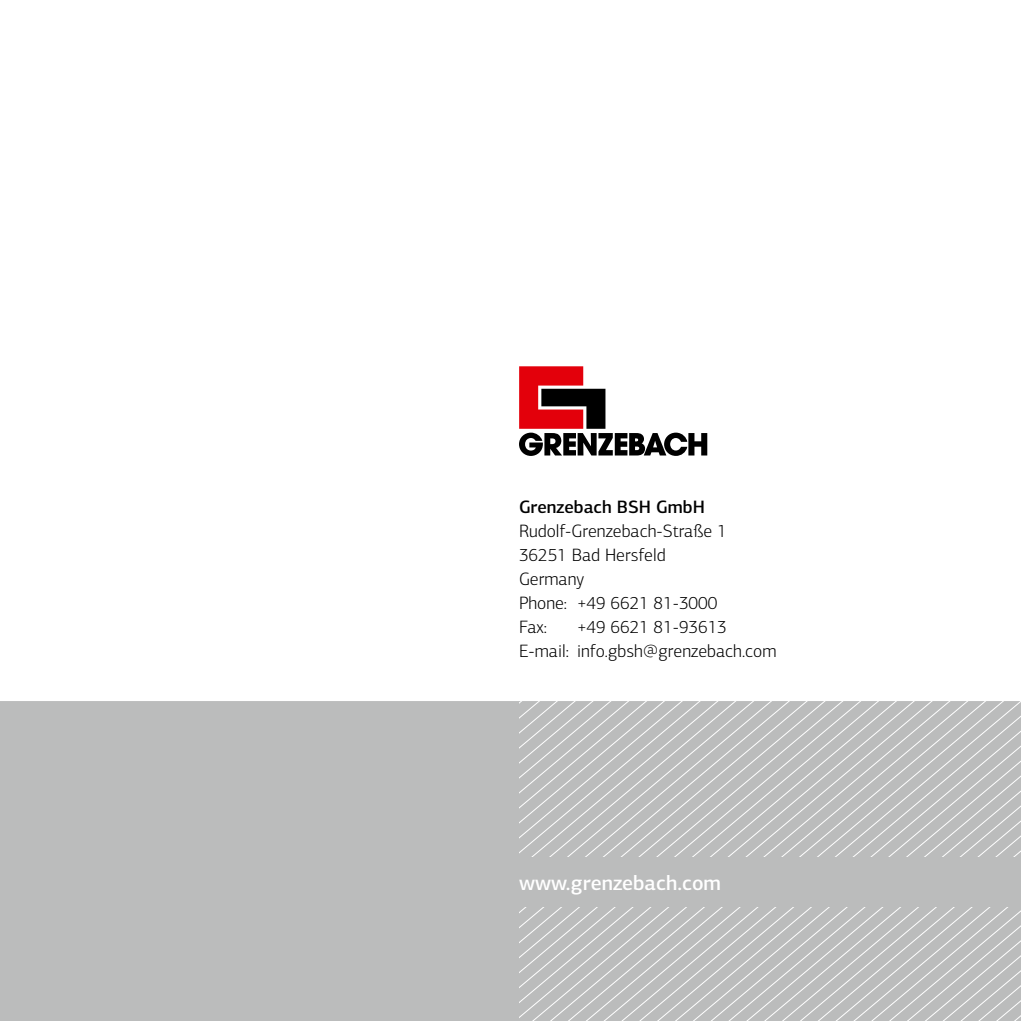
<style>
.page{position:relative;width:1021px;height:1021px;background:#fff}
.page>*{position:absolute;margin:0;border:0;box-sizing:border-box;transform-origin:0 0}
.t1{font:500 21px "PF Centro Sans Pro";color:#fff}
.t2{font:300 18px/24px "PF Centro Sans Pro";color:#000}
.t3{font:500 18px "PF Centro Sans Pro";color:#000}
</style>
<div class="page">
<div style="left:0;top:701px;width:1020px;height:319px;background:#bbbcbc"></div>
<svg style="left:519px;top:701px;width:501px;height:155px;background:#c0c1c1"></svg>
<svg style="left:519px;top:907px;width:501px;height:113px;background:#c0c1c1"></svg>
<svg style="left:519px;top:366px;width:188px;height:90px"></svg>
<p class="t3" style="left:519px;top:496px;width:187px">Grenzebach BSH GmbH</p>
<p class="t2" style="left:519px;top:519px;width:209px">Rudolf-Grenzebach-Straße 1<br>36251 Bad Hersfeld<br>Germany<br>Phone: +49 6621 81-3000<br>Fax:</p>
<p class="t2" style="left:519px;top:615px;width:259px;text-align:center">+49 6621 81-93613<br>E-mail: info.gbsh@grenzebach.com</p>
<p class="t1" style="left:519px;top:870px;width:204px">www.grenzebach.com</p>
</div>
